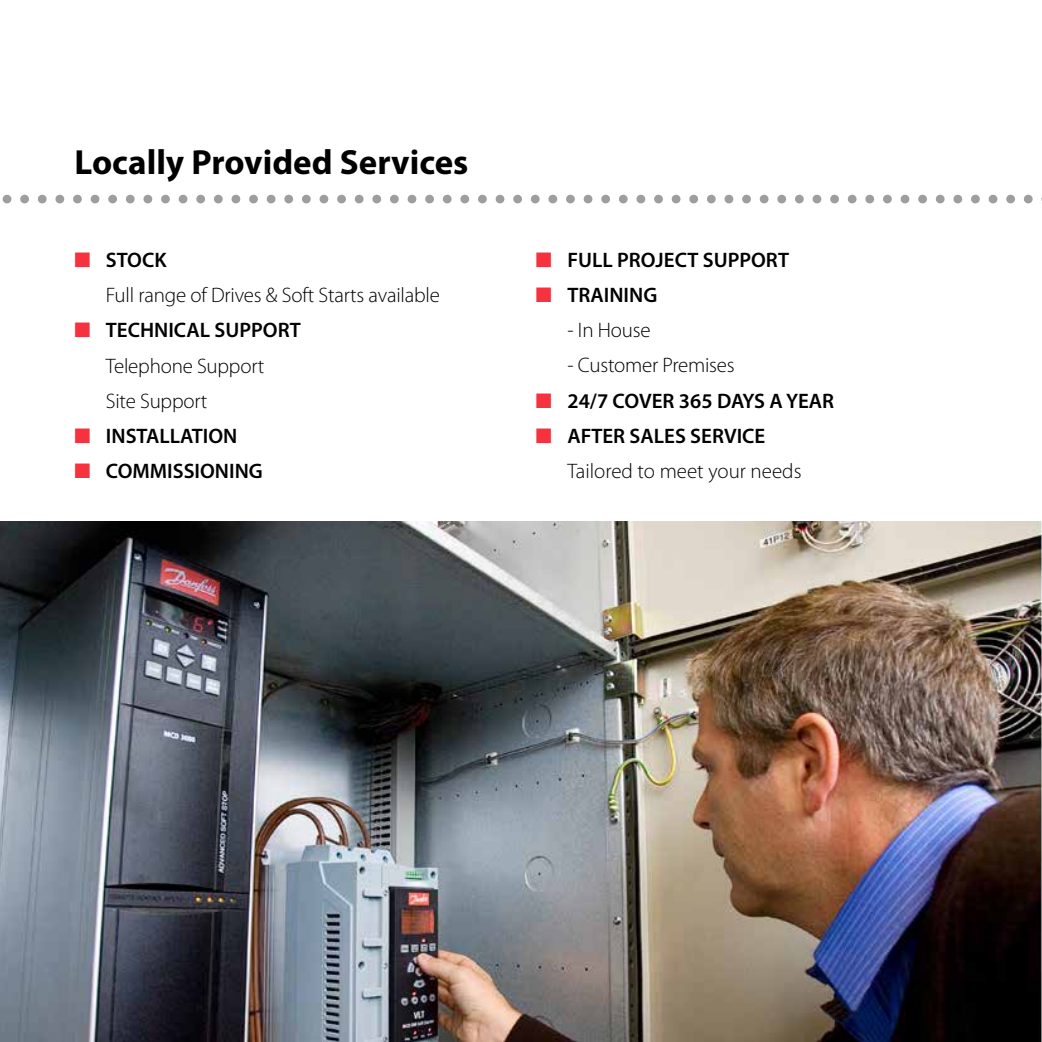
<style>
.page{position:relative;width:1042px;height:1042px;background:#fff}
.page>*{position:absolute;margin:0;border:0;box-sizing:border-box;transform-origin:0 0}
.t1{font:700 35px "Myriad Pro";color:#000}
.t2{font:300 21px/35.2px "Myriad Pro";letter-spacing:-.01em;color:#000}
.t3{font:600 21px "Myriad Pro";color:#000}
.s1{color:#f7323f}
.s2{font-weight:600}
</style>
<div class="page">
<img style="left:0;top:521px;width:1042px;height:521px">
<svg style="left:7px;top:195px;width:1035px;height:8px"></svg>
<h1 class="t1" style="left:74px;top:139px;width:395px">Locally Provided Services</h1>
<p class="t2" style="left:106px;top:242px;width:335px;text-indent:-32px"><span class="s1">■</span> <span class="s2">STOCK<br></span>Full range of Drives &amp; Soft Starts available</p>
<p class="t2" style="left:106px;top:313px;width:196px;text-indent:-32px"><span class="s1">■</span> <span class="s2">TECHNICAL SUPPORT<br></span>Telephone Support<br>Site Support</p>
<p class="t3" style="left:74px;top:422px;width:164px"><span class="s1">■</span> INSTALLATION</p>
<p class="t3" style="left:74px;top:457px;width:190px"><span class="s1">■</span> COMMISSIONING</p>
<p class="t3" style="left:536px;top:247px;width:255px"><span class="s1">■</span> FULL PROJECT SUPPORT</p>
<p class="t3" style="left:536px;top:282px;width:123px"><span class="s1">■</span> TRAINING</p>
<p class="t2" style="left:567px;top:313px;width:85px">- In House</p>
<p class="t2" style="left:567px;top:348px;width:169px">- Customer Premises</p>
<p class="t3" style="left:536px;top:387px;width:300px"><span class="s1">■</span> 24/7 COVER 365 DAYS A YEAR</p>
<p class="t2" style="left:567px;top:418px;width:236px;text-indent:-32px"><span class="s1">■</span> <span class="s2">AFTER SALES SERVICE<br></span>Tailored to meet your needs</p>
</div>
